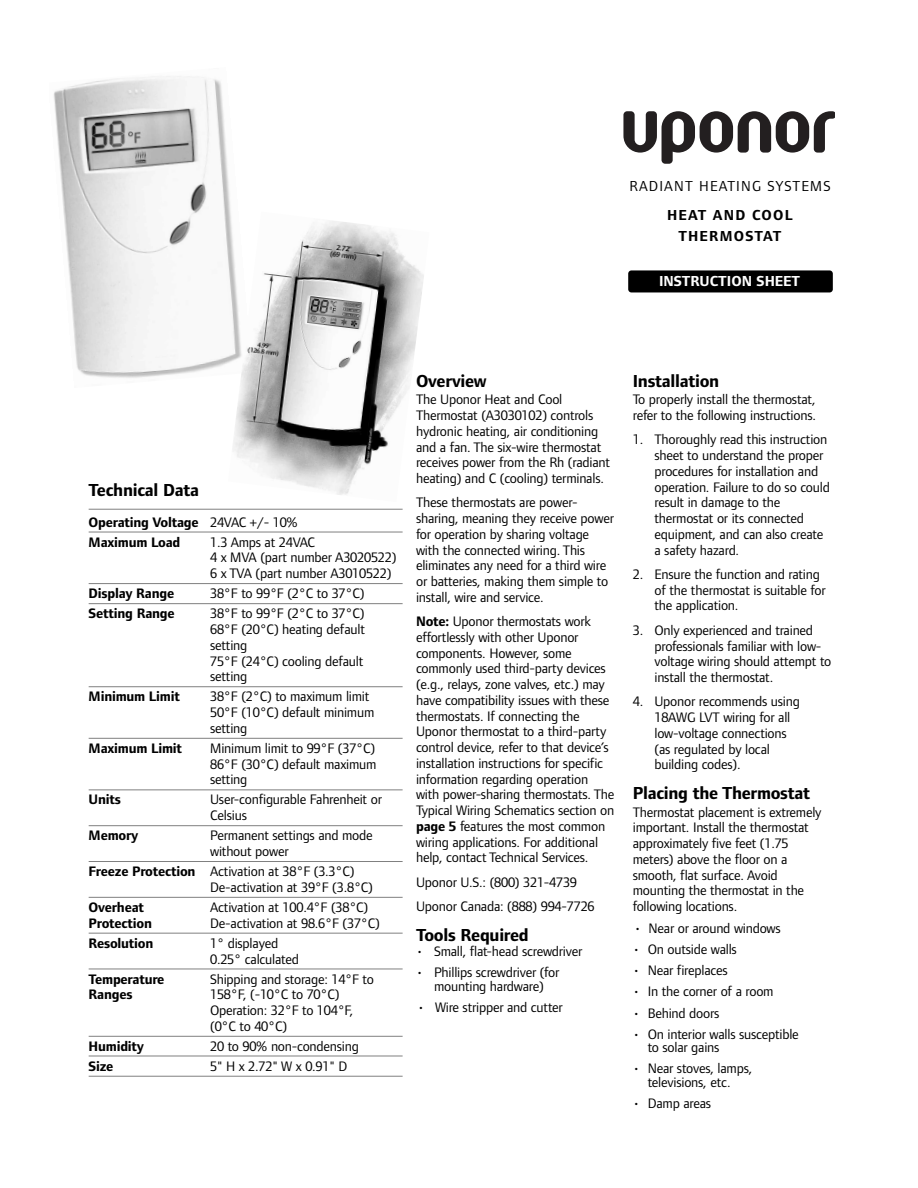
<style>
.page{position:relative;width:918px;height:1188px;background:#fff}
.page>*{position:absolute;margin:0;border:0;box-sizing:border-box;transform-origin:0 0}
.t1{font:700 18px "Foundry Form Sans";letter-spacing:-.015em;color:#000}
.t2{font:15px "Foundry Form Sans";letter-spacing:.075em;color:#000}
.t3{font:700 15px/21px "Foundry Form Sans";letter-spacing:.08em;color:#000;text-align:center}
.t4{font:700 15px "Foundry Form Sans";color:#fff}
.t5{font:14.25px/15.8px "Foundry Form Sans";letter-spacing:-.015em;color:#000}
.t6{font:14.25px/15.8px "Foundry Form Sans";letter-spacing:-.015em;color:#000}
.t7{font:700 14.25px/20.1px "Foundry Form Sans";letter-spacing:-.015em;color:#000}
.s1{font-weight:400}
.s2{font-weight:700}
</style>
<div class="page">
<div style="left:628px;top:270px;width:205px;height:22px;background:#000;border-radius:3px"></div>
<svg style="left:623px;top:111px;width:212px;height:53px"></svg>
<hr style="left:89px;top:509px;width:314px;height:1px;background:#808080">
<hr style="left:89px;top:532px;width:314px;height:1px;background:#808080">
<hr style="left:89px;top:583px;width:314px;height:1px;background:#808080">
<hr style="left:89px;top:603px;width:314px;height:1px;background:#808080">
<hr style="left:89px;top:686px;width:314px;height:1px;background:#808080">
<hr style="left:89px;top:738px;width:314px;height:1px;background:#808080">
<hr style="left:89px;top:789px;width:314px;height:1px;background:#808080">
<hr style="left:89px;top:825px;width:314px;height:1px;background:#808080">
<hr style="left:89px;top:861px;width:314px;height:1px;background:#808080">
<hr style="left:89px;top:897px;width:314px;height:1px;background:#808080">
<hr style="left:89px;top:933px;width:314px;height:1px;background:#808080">
<hr style="left:89px;top:969px;width:314px;height:1px;background:#808080">
<hr style="left:89px;top:1036px;width:314px;height:1px;background:#808080">
<hr style="left:89px;top:1056px;width:314px;height:1px;background:#808080">
<hr style="left:89px;top:1076px;width:314px;height:1px;background:#808080">
<img style="left:53px;top:76px;width:178px;height:302px">
<img style="left:228px;top:212px;width:196px;height:283px">
<p class="t2" style="left:629px;top:180px;width:203px">RADIANT HEATING SYSTEMS</p>
<p class="t3" style="left:667px;top:206px;width:127px">HEAT AND COOL<br>THERMOSTAT</p>
<p class="t4" style="left:659px;top:276px;width:143px">INSTRUCTION SHEET</p>
<p class="t1" style="left:89px;top:483px;width:112px">Technical Data</p>
<p class="t7" style="left:89px;top:513px;width:211px">Operating Voltage <span class="s1">24VAC +/- 10%<br></span>Maximum Load</p>
<p class="t6" style="left:210px;top:535px;width:188px">1.3 Amps at 24VAC<br>4 x MVA (part number A3020522)<br>6 x TVA (part number A3010522)</p>
<p class="t7" style="left:89px;top:585px;width:87px">Display Range</p>
<p class="t6" style="left:210px;top:587px;width:156px">38°F to 99°F (2°C to 37°C)</p>
<p class="t7" style="left:89px;top:605px;width:87px">Setting Range</p>
<p class="t6" style="left:210px;top:607px;width:156px">38°F to 99°F (2°C to 37°C)<br>68°F (20°C) heating default setting<br>75°F (24°C) cooling default setting</p>
<p class="t7" style="left:89px;top:688px;width:93px">Minimum Limit</p>
<p class="t6" style="left:210px;top:690px;width:166px">38°F (2°C) to maximum limit<br>50°F (10°C) default minimum setting</p>
<p class="t7" style="left:89px;top:739px;width:95px">Maximum Limit</p>
<p class="t6" style="left:210px;top:741px;width:168px;text-align:justify">Minimum limit to 99°F (37°C)<br>86°F (30°C) default maximum setting</p>
<p class="t7" style="left:89px;top:791px;width:34px">Units</p>
<p class="t6" style="left:210px;top:793px;width:173px">User-configurable Fahrenheit or<br>Celsius</p>
<p class="t7" style="left:89px;top:827px;width:51px">Memory</p>
<p class="t6" style="left:210px;top:829px;width:164px">Permanent settings and mode without power</p>
<p class="t6" style="left:210px;top:865px;width:164px;text-indent:-121px"><span class="s2">Freeze Protection</span> Activation at 38°F (3.3°C)<br>De-activation at 39°F (3.8°C)</p>
<p class="t7" style="left:89px;top:898px;width:57px">Overheat</p>
<p class="t6" style="left:210px;top:900px;width:160px">Activation at 100.4°F (38°C)</p>
<p class="t7" style="left:89px;top:914px;width:65px">Protection</p>
<p class="t6" style="left:210px;top:916px;width:171px">De-activation at 98.6°F (37°C)</p>
<p class="t7" style="left:89px;top:934px;width:66px">Resolution</p>
<p class="t6" style="left:210px;top:936px;width:90px">1° displayed<br>0.25° calculated</p>
<p class="t7" style="left:89px;top:970px;width:77px">Temperature</p>
<p class="t6" style="left:210px;top:972px;width:165px">Shipping and storage: 14°F to</p>
<p class="t7" style="left:89px;top:986px;width:45px">Ranges</p>
<p class="t6" style="left:210px;top:988px;width:145px">158°F, (-10°C to 70°C)<br>Operation: 32°F to 104°F, (0°C to 40°C)</p>
<p class="t7" style="left:89px;top:1037px;width:57px">Humidity</p>
<p class="t6" style="left:210px;top:1039px;width:150px">20 to 90% non-condensing</p>
<p class="t7" style="left:89px;top:1057px;width:26px">Size</p>
<p class="t6" style="left:210px;top:1059px;width:139px">5" H x 2.72" W x 0.91" D</p>
<p class="t1" style="left:416px;top:374px;width:72px">Overview</p>
<p class="t5" style="left:416px;top:393px;width:196px">The Uponor Heat and Cool Thermostat (A3030102) controls hydronic heating, air conditioning and a fan. The six-wire thermostat receives power from the Rh (radiant heating) and C (cooling) terminals.</p>
<p class="t5" style="left:416px;top:496px;width:199px">These thermostats are power&shy;sharing, meaning they receive power for operation by sharing voltage with the connected wiring. This eliminates any need for a third wire or batteries, making them simple to install, wire and service.</p>
<p class="t5" style="left:416px;top:615px;width:200px"><span class="s2">Note:</span> Uponor thermostats work effortlessly with other Uponor components. However, some commonly used third-party devices (e.g., relays, zone valves, etc.) may have compatibility issues with these thermostats. If connecting the Uponor thermostat to a third-party control device, refer to that device’s installation instructions for specific information regarding operation with power-sharing thermostats. The Typical Wiring Schematics section on <span class="s2">page 5</span> features the most common wiring applications. For additional help, contact Technical Services.</p>
<p class="t5" style="left:416px;top:871px;width:180px;line-height:24.3px">Uponor U.S.: (800) 321-4739<br>Uponor Canada: (888) 994-7726</p>
<p class="t1" style="left:416px;top:928px;width:114px">Tools Required</p>
<p class="t5" style="left:416px;top:945px;width:168px">• Small, flat-head screwdriver</p>
<p class="t5" style="left:416px;top:967px;width:145px;line-height:13.5px;text-align:center">• Phillips screwdriver (for mounting hardware)</p>
<p class="t5" style="left:417px;top:1000px;width:147px">• Wire stripper and cutter</p>
<p class="t1" style="left:633px;top:374px;width:88px">Installation</p>
<p class="t5" style="left:633px;top:393px;width:185px">To properly install the thermostat, refer to the following instructions.</p>
<p class="t5" style="left:654px;top:433px;width:177px;text-indent:-22px">1. Thoroughly read this instruction sheet to understand the proper procedures for installation and operation. Failure to do so could result in damage to the thermostat or its connected equipment, and can also create a safety hazard.</p>
<p class="t5" style="left:654px;top:567px;width:173px;text-indent:-22px">2. Ensure the function and rating of the thermostat is suitable for the application.</p>
<p class="t5" style="left:654px;top:623px;width:178px;text-indent:-22px">3. Only experienced and trained professionals familiar with low&shy;voltage wiring should attempt to install the thermostat.</p>
<p class="t5" style="left:654px;top:695px;width:147px;text-indent:-22px">4. Uponor recommends using<br>18AWG LVT wiring for all low-voltage connections (as regulated by local building codes).</p>
<p class="t1" style="left:633px;top:786px;width:179px">Placing the Thermostat</p>
<p class="t5" style="left:633px;top:805px;width:190px">Thermostat placement is extremely important. Install the thermostat approximately five feet (1.75 meters) above the floor on a smooth, flat surface. Avoid mounting the thermostat in the following locations.</p>
<p class="t5" style="left:634px;top:922px;width:148px">• Near or around windows</p>
<p class="t5" style="left:633px;top:943px;width:106px">• On outside walls</p>
<p class="t5" style="left:633px;top:964px;width:96px">• Near fireplaces</p>
<p class="t5" style="left:633px;top:985px;width:142px">• In the corner of a room</p>
<p class="t5" style="left:633px;top:1006px;width:88px">• Behind doors</p>
<p class="t5" style="left:648px;top:1028px;width:153px;line-height:13.5px;text-indent:-15px">• On interior walls susceptible to solar gains</p>
<p class="t5" style="left:633px;top:1063px;width:121px;line-height:13.5px;text-align:center">• Near stoves, lamps, televisions, etc.</p>
<p class="t5" style="left:633px;top:1096px;width:80px">• Damp areas</p>
</div>
